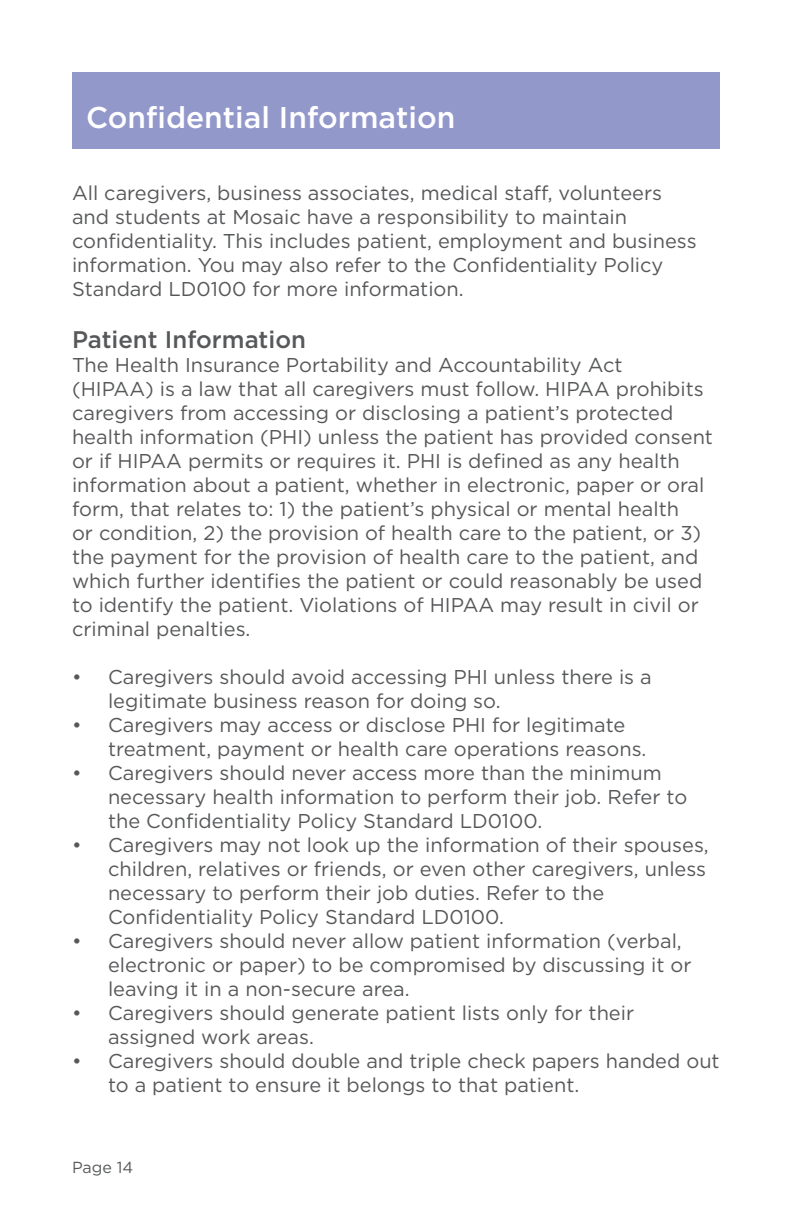
<style>
.page{position:relative;width:792px;height:1224px;background:#fff}
.page>*{position:absolute;margin:0;border:0;box-sizing:border-box;transform-origin:0 0}
.t1{font:500 30px "Gotham";color:#fff}
.t2{font:500 24px "Gotham";color:#57585a}
.t3{font:20px/24px "Gotham";color:#57585a}
.t4{font:16px "Gotham";color:#57585a}
</style>
<div class="page">
<div style="left:72px;top:72px;width:648px;height:77px;background:#9398cb"></div>
<p class="t1" style="left:86px;top:97px;width:371px">Confidential Information</p>
<p class="t3" style="left:72px;top:180px;width:626px">All caregivers, business associates, medical staff, volunteers and students at Mosaic have a responsibility to maintain confidentiality. This includes patient, employment and business information. You may also refer to the Confidentiality Policy Standard LD0100 for more information.</p>
<p class="t2" style="left:72px;top:324px;width:236px">Patient Information</p>
<p class="t3" style="left:72px;top:353px;width:643px">The Health Insurance Portability and Accountability Act<br>(HIPAA) is a law that all caregivers must follow. HIPAA prohibits caregivers from accessing or disclosing a patient’s protected health information (PHI) unless the patient has provided consent or if HIPAA permits or requires it. PHI is defined as any health information about a patient, whether in electronic, paper or oral form, that relates to: 1) the patient’s physical or mental health<br>or condition, 2) the provision of health care to the patient, or 3) the payment for the provision of health care to the patient, and which further identifies the patient or could reasonably be used to identify the patient. Violations of HIPAA may result in civil or criminal penalties.</p>
<p class="t3" style="left:108px;top:665px;width:545px;text-indent:-36px">• Caregivers should avoid accessing PHI unless there is a legitimate business reason for doing so.</p>
<p class="t3" style="left:108px;top:713px;width:540px;text-indent:-36px">• Caregivers may access or disclose PHI for legitimate treatment, payment or health care operations reasons.</p>
<p class="t3" style="left:108px;top:761px;width:581px;text-indent:-36px">• Caregivers should never access more than the minimum necessary health information to perform their job. Refer to the Confidentiality Policy Standard LD0100.</p>
<p class="t3" style="left:108px;top:833px;width:602px;text-indent:-36px">• Caregivers may not look up the information of their spouses, children, relatives or friends, or even other caregivers, unless necessary to perform their job duties. Refer to the Confidentiality Policy Standard LD0100.</p>
<p class="t3" style="left:108px;top:929px;width:585px;text-indent:-36px">• Caregivers should never allow patient information (verbal, electronic or paper) to be compromised by discussing it or leaving it in a non-secure area.</p>
<p class="t3" style="left:108px;top:1001px;width:528px;text-indent:-36px">• Caregivers should generate patient lists only for their assigned work areas.</p>
<p class="t3" style="left:108px;top:1049px;width:613px;text-indent:-36px">• Caregivers should double and triple check papers handed out to a patient to ensure it belongs to that patient.</p>
<p class="t4" style="left:72px;top:1157px;width:63px">Page 14</p>
</div>
